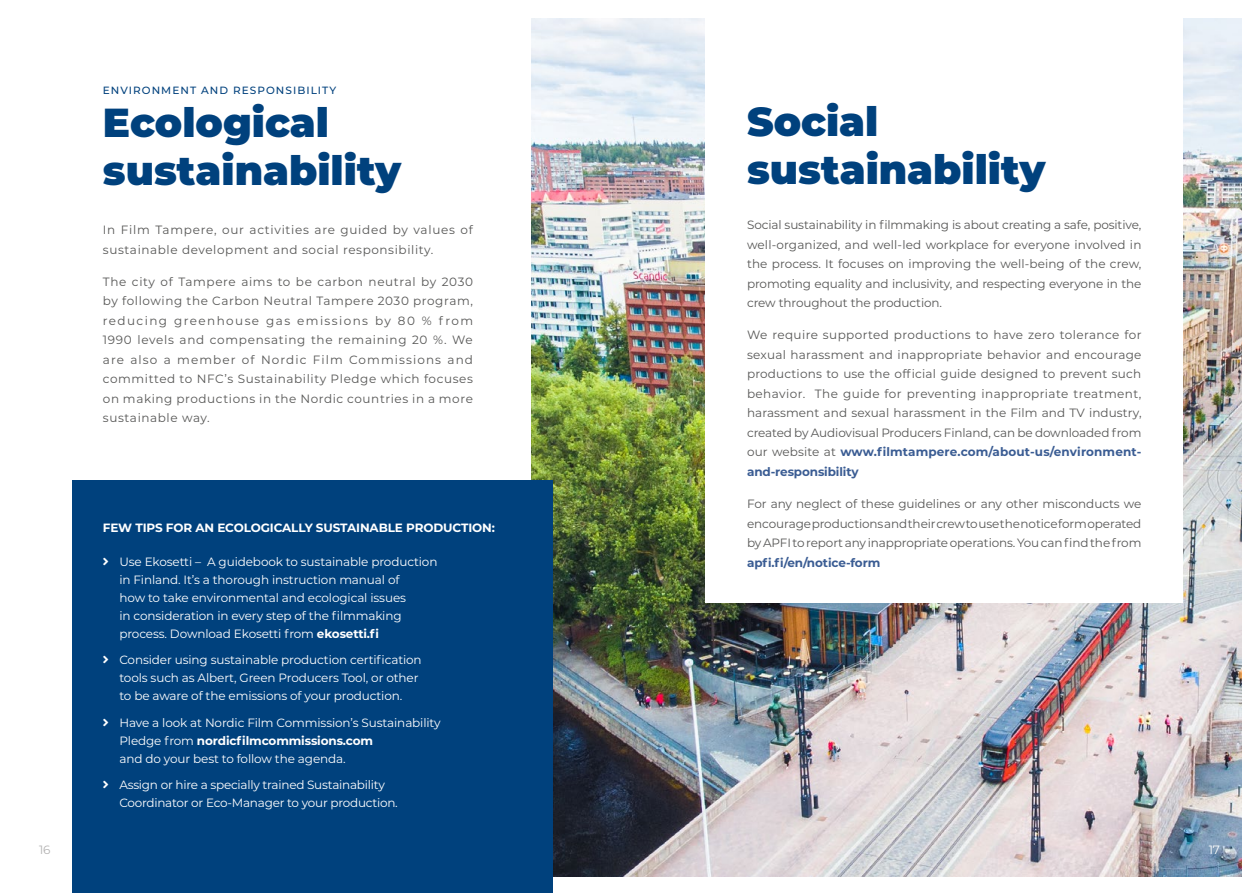
<style>
.page{position:relative;width:1259px;height:893px;background:#fff}
.page>*{position:absolute;margin:0;border:0;box-sizing:border-box;transform-origin:0 0}
.t1{font:900 40.5px/48px "Montserrat";color:#00417d}
.t2{font:12px/19.5px "Montserrat";letter-spacing:.005em;color:#575756;text-align:justify}
.t3{font:12px/18px "Montserrat";letter-spacing:-.01em;color:#fff}
.t4{font:12px/19.5px "Montserrat";letter-spacing:.05em;color:#575756}
.t5{font:700 12px "Montserrat";letter-spacing:-.01em;color:#fff}
.t6{font:700 12px "Montserrat";letter-spacing:-.01em;color:#3a5c93}
.t7{font:12px "Montserrat";color:#b3b2b2}
.t8{font:500 10.5px "Montserrat";letter-spacing:.1em;color:#00417d}
.s1{font-weight:700}
.s2{font-weight:700;color:#3a5c93}
</style>
<div class="page">
<img style="left:531px;top:19px;width:710px;height:857px">
<div style="left:705px;top:0;width:478px;height:602px;background:#fff"></div>
<div style="left:72px;top:480px;width:480px;height:413px;background:#00417d"></div>
<p class="t8" style="left:103px;top:82px;width:235px">ENVIRONMENT AND RESPONSIBILITY</p>
<h1 class="t1" style="left:103px;top:96px;width:300px">Ecological sustainability</h1>
<p class="t4" style="left:103px;top:220px;width:371px">In Film Tampere, our activities are guided by values of sustainable development and social responsibility.</p>
<p class="t2" style="left:103px;top:271px;width:372px">The city of Tampere aims to be carbon neutral by 2030 by following the Carbon Neutral Tampere 2030 program, reducing greenhouse gas emissions by 80 % from 1990 levels and compensating the remaining 20 %. We are also a member of Nordic Film Commissions and committed to NFC’s Sustainability Pledge which focuses on making productions in the Nordic countries in a more sustainable way.</p>
<p class="t5" style="left:103px;top:519px;width:393px">FEW TIPS FOR AN ECOLOGICALLY SUSTAINABLE PRODUCTION:</p>
<p class="t3" style="left:119px;top:552px;width:319px">Use Ekosetti – A guidebook to sustainable production in Finland. It’s a thorough instruction manual of<br>how to take environmental and ecological issues<br>in consideration in every step of the filmmaking process. Download Ekosetti from <span class="s1">ekosetti.fi</span></p>
<p class="t3" style="left:119px;top:650px;width:304px">Consider using sustainable production certification tools such as Albert, Green Producers Tool, or other to be aware of the emissions of your production.</p>
<p class="t3" style="left:119px;top:713px;width:323px">Have a look at Nordic Film Commission’s Sustainability<br>Pledge from <span class="s1">nordicfilmcommissions.com<br></span>and do your best to follow the agenda.</p>
<p class="t3" style="left:119px;top:775px;width:280px">Assign or hire a specially trained Sustainability<br>Coordinator or Eco-Manager to your production.</p>
<h1 class="t1" style="left:747px;top:95px;width:300px">Social sustainability</h1>
<p class="t2" style="left:747px;top:215px;width:396px">Social sustainability in filmmaking is about creating a safe, positive, well-organized, and well-led workplace for everyone involved in the process. It focuses on improving the well-being of the crew, promoting equality and inclusivity, and respecting everyone in the crew throughout the production.</p>
<p class="t2" style="left:747px;top:325px;width:396px">We require supported productions to have zero tolerance for sexual harassment and inappropriate behavior and encourage productions to use the official guide designed to prevent such behavior. The guide for preventing inappropriate treatment, harassment and sexual harassment in the Film and TV industry, created by Audiovisual Producers Finland, can be downloaded from our website at <span class="s2">www.filmtampere.com/about-us/environment&shy;and-responsibility</span></p>
<p class="t2" style="left:747px;top:494px;width:396px">For any neglect of these guidelines or any other misconducts we encourage productions and their crew to use the notice form operated by APFI to report any inappropriate operations. You can find the from</p>
<p class="t6" style="left:747px;top:554px;width:135px">apfi.fi/en/notice-form</p>
<p class="t7" style="left:39px;top:841px;width:13px">16</p>
<p class="t3" style="left:1208px;top:840px;width:13px">17</p>
</div>
